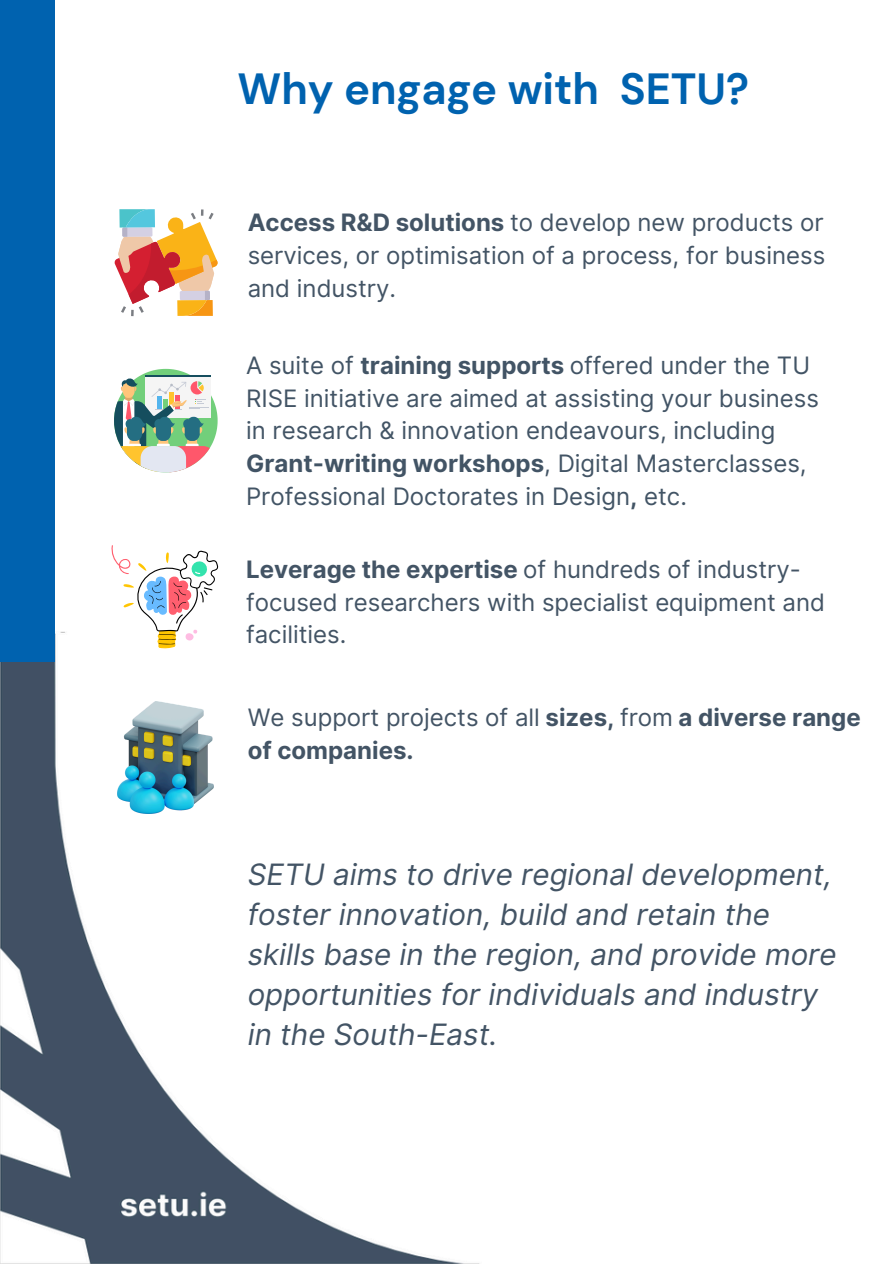
<style>
.page{position:relative;width:894px;height:1264px;background:#fff}
.page>*{position:absolute;margin:0;border:0;box-sizing:border-box;transform-origin:0 0}
.t1{font:700 43.5px "DM Sans";color:#0062af}
.t2{font:italic 29.4px/40px "Inter";color:#435465}
.t3{font:24px/32.7px "Inter";color:#425465}
.t4{font:24px/32.7px "Inter";color:#435465;text-align:justify}
.t5{font:700 24px/32.7px "Inter";color:#435465}
.s1{font-weight:700}
.s2{font-weight:400}
</style>
<div class="page">
<img style="left:0;top:631px;width:462px;height:632px">
<div style="left:0;top:0;width:55px;height:661px;background:#0062af"></div>
<svg style="left:114px;top:209px;width:103px;height:107px"></svg>
<svg style="left:114px;top:369px;width:103px;height:103px"></svg>
<svg style="left:111px;top:545px;width:107px;height:103px"></svg>
<img style="left:118px;top:701px;width:96px;height:112px">
<p class="t1" style="left:237px;top:61px;width:513px">Why engage with SETU?</p>
<p class="t4" style="left:247px;top:206px;width:579px"><span class="s1">Access R&amp;D solutions</span> to develop new products or services, or optimisation of a process, for business and industry.</p>
<p class="t3" style="left:246px;top:349px;width:574px">A suite of <span class="s1">training supports</span> offered under the TU RISE initiative are aimed at assisting your business in research &amp; innovation endeavours, including <span class="s1">Grant-writing workshops</span>, Digital Masterclasses, Professional Doctorates in Design<span class="s1">,</span> etc.</p>
<p class="t4" style="left:246px;top:553px;width:580px;text-align:left"><span class="s1">Leverage the expertise</span> of hundreds of industry&shy;focused researchers with specialist equipment and facilities.</p>
<p class="t5" style="left:247px;top:701px;width:614px"><span class="s2">We support projects of all</span> sizes, <span class="s2">from</span> a diverse range of companies.</p>
<p class="t2" style="left:247px;top:854px;width:590px">SETU aims to drive regional development, foster innovation, build and retain the skills base in the region, and provide more opportunities for individuals and industry in the South-East.</p>
</div>
